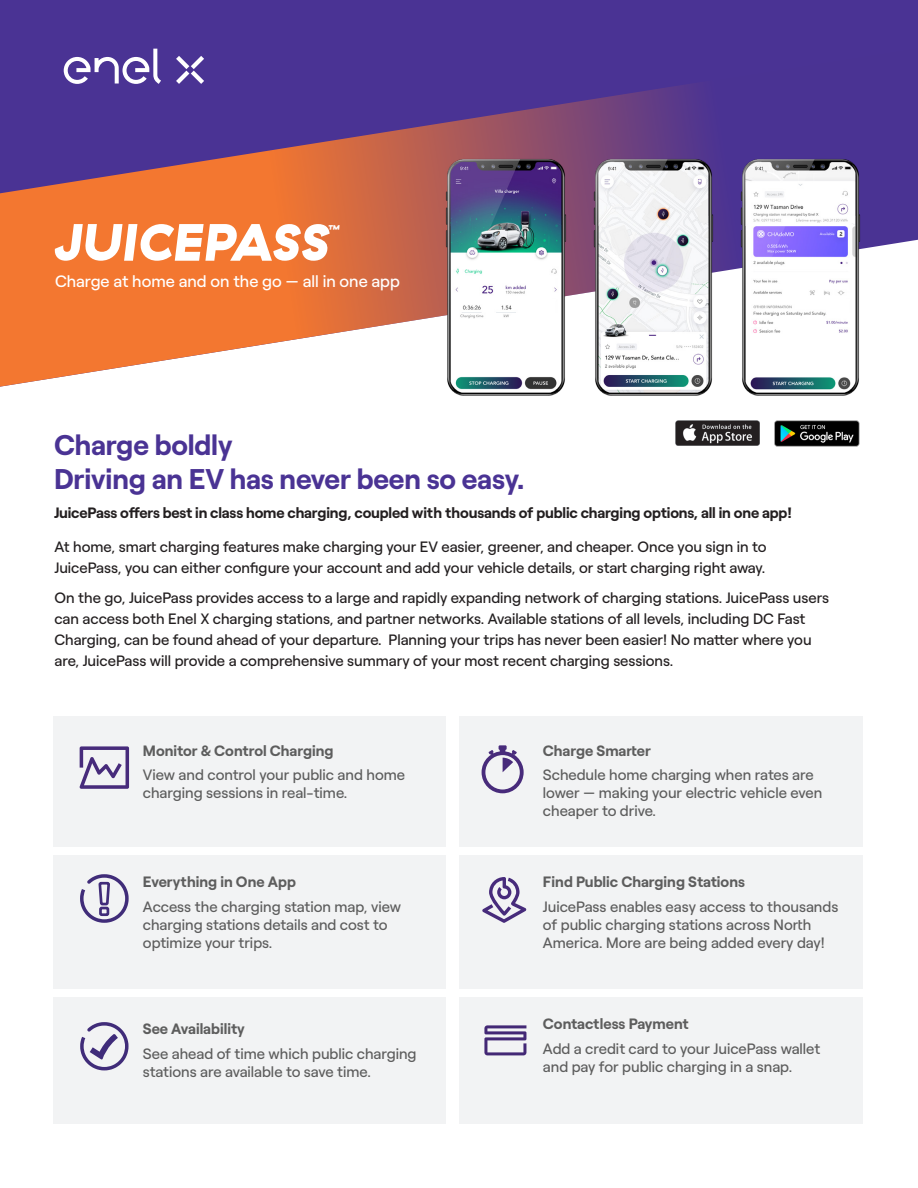
<style>
.page{position:relative;width:918px;height:1188px;background:#fff}
.page>*{position:absolute;margin:0;border:0;box-sizing:border-box;transform-origin:0 0}
.t1{font:italic 900 52.35px "GT Haptik Enel X";letter-spacing:-.005em;color:#fff}
.t2{font:700 28.5px/34.5px "Roobert ENEL";letter-spacing:-.005em;color:#4a3394}
.Text_-_main{font:16.5px "Roobert ENEL";color:#fff}
.Table_-_bullet{font:15px/21px "Roobert ENEL";color:#231f20}
.Text___description_1{font:15px/18px "Roobert ENEL";color:#5d5d5d}
.Text___description_1-2{font:700 15px "Roobert ENEL";color:#5d5d5d}
.t3{font:700 15px "Roobert ENEL";letter-spacing:-.01em;color:#231f20}
.t4{font:italic 900 11.25px "GT Haptik Enel X";color:#fff}
</style>
<div class="page">
<div style="left:53px;top:717px;width:393px;height:130px;background:#f2f3f4"></div>
<div style="left:53px;top:855px;width:393px;height:133px;background:#f2f3f4"></div>
<div style="left:53px;top:998px;width:393px;height:126px;background:#f2f3f4"></div>
<div style="left:459px;top:717px;width:403px;height:130px;background:#f2f3f4"></div>
<div style="left:459px;top:855px;width:403px;height:133px;background:#f2f3f4"></div>
<div style="left:459px;top:998px;width:403px;height:126px;background:#f2f3f4"></div>
<div style="left:0;top:0;width:918px;height:45px;background:#4a3394"></div>
<svg style="left:0;top:45px;width:918px;height:342px;background:#a1667a"></svg>
<svg style="left:176px;top:56px;width:28px;height:28px"></svg>
<svg style="left:64px;top:49px;width:97px;height:35px"></svg>
<div style="left:482px;top:751px;width:42px;height:42px;border:4px solid #482b7b;border-radius:50%"></div>
<div style="left:499px;top:745px;width:8px;height:5px;background:#482b7b"></div>
<svg style="left:489px;top:750px;width:5px;height:5px"></svg>
<svg style="left:500px;top:749px;width:17px;height:23px"></svg>
<svg style="left:80px;top:1022px;width:49px;height:48px"></svg>
<svg style="left:80px;top:746px;width:49px;height:43px"></svg>
<svg style="left:80px;top:874px;width:49px;height:49px"></svg>
<svg style="left:482px;top:877px;width:44px;height:46px"></svg>
<svg style="left:484px;top:1025px;width:42px;height:30px"></svg>
<img style="left:438px;top:150px;width:132px;height:246px">
<img style="left:586px;top:150px;width:131px;height:246px">
<img style="left:733px;top:150px;width:131px;height:246px">
<img style="left:675px;top:421px;width:84px;height:25px">
<img style="left:774px;top:420px;width:86px;height:27px">
<p class="t1" style="left:53px;top:210px;width:277px">JUICEPASS</p>
<p class="t4" style="left:328px;top:222px;width:13px">™</p>
<p class="Text_-_main" style="left:55px;top:269px;width:346px">Charge at home and on the go — all in one app</p>
<p class="t2" style="left:54px;top:425px;width:472px">Charge boldly<br>Driving an EV has never been so easy.</p>
<p class="t3" style="left:54px;top:501px;width:739px">JuicePass offers best in class home charging, coupled with thousands of public charging options, all in one app!</p>
<p class="Table_-_bullet" style="left:55px;top:535px;width:714px">At home, smart charging features make charging your EV easier, greener, and cheaper. Once you sign in to<br>JuicePass, you can either configure your account and add your vehicle details, or start charging right away.</p>
<p class="Table_-_bullet" style="left:55px;top:586px;width:776px">On the go, JuicePass provides access to a large and rapidly expanding network of charging stations. JuicePass users can access both Enel X charging stations, and partner networks. Available stations of all levels, including DC Fast Charging, can be found ahead of your departure. Planning your trips has never been easier! No matter where you are, JuicePass will provide a comprehensive summary of your most recent charging sessions.</p>
<p class="Text___description_1-2" style="left:143px;top:739px;width:192px">Monitor &amp; Control Charging</p>
<p class="Text___description_1" style="left:143px;top:765px;width:264px">View and control your public and home charging sessions in real-time.</p>
<p class="Text___description_1-2" style="left:143px;top:870px;width:154px">Everything in One App</p>
<p class="Text___description_1" style="left:143px;top:896px;width:260px">Access the charging station map, view charging stations details and cost to optimize your trips.</p>
<p class="Text___description_1-2" style="left:143px;top:1017px;width:103px">See Availability</p>
<p class="Text___description_1" style="left:143px;top:1044px;width:275px">See ahead of time which public charging stations are available to save time.</p>
<p class="Text___description_1-2" style="left:543px;top:739px;width:109px">Charge Smarter</p>
<p class="Text___description_1" style="left:543px;top:765px;width:281px">Schedule home charging when rates are lower — making your electric vehicle even cheaper to drive.</p>
<p class="Text___description_1-2" style="left:543px;top:870px;width:204px">Find Public Charging Stations</p>
<p class="Text___description_1" style="left:543px;top:896px;width:297px">JuicePass enables easy access to thousands of public charging stations across North<br>America. More are being added every day!</p>
<p class="Text___description_1-2" style="left:543px;top:1012px;width:147px">Contactless Payment</p>
<p class="Text___description_1" style="left:543px;top:1039px;width:279px">Add a credit card to your JuicePass wallet and pay for public charging in a snap.</p>
</div>
